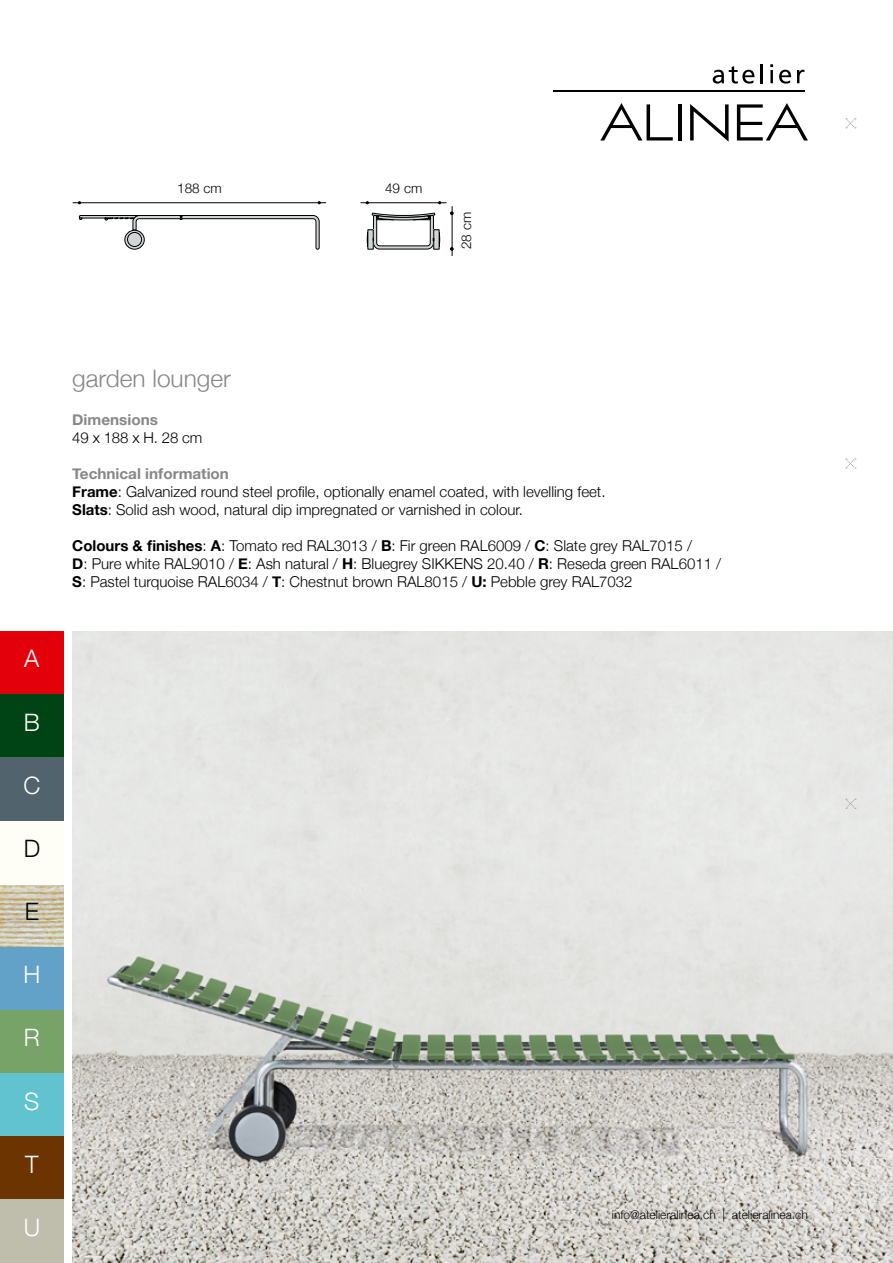
<style>
.page{position:relative;width:893px;height:1263px;background:#fff}
.page>*{position:absolute;margin:0;border:0;box-sizing:border-box;transform-origin:0 0}
.t1{font:300 24px "Helvetica Neue";color:#868786}
.t2{font:300 24px "Helvetica Neue";color:#fff}
.t3{font:300 24px "Helvetica Neue";color:#000}
.t4{font:300 15px/18px "Helvetica Neue";color:#000}
.t5{font:700 15px "Helvetica Neue";color:#868786}
.t6{font:300 13.5px "Helvetica Neue";color:#000}
.t7{font:300 12px "Helvetica Neue";color:#000}
.s1{font-weight:700;color:#868786}
.s2{font-weight:700}
</style>
<div class="page">
<img style="left:72px;top:631px;width:821px;height:632px">
<svg style="left:79px;top:215px;width:241px;height:35px"></svg>
<hr style="left:73px;top:202px;width:253px;height:1px;background:#000">
<hr style="left:361px;top:202px;width:85px;height:1px;background:#000">
<svg style="left:366px;top:201px;width:75px;height:48px"></svg>
<hr style="left:452px;top:207px;width:1px;height:49px;background:#000">
<img style="left:0;top:885px;width:64px;height:62px">
<div style="left:0;top:631px;width:64px;height:64px;background:#e3000b"></div>
<div style="left:0;top:695px;width:64px;height:63px;background:#004314"></div>
<div style="left:0;top:758px;width:64px;height:63px;background:#51636c"></div>
<div style="left:0;top:821px;width:64px;height:63px;background:#fffef6"></div>
<div style="left:0;top:947px;width:64px;height:63px;background:#62a2c8"></div>
<div style="left:0;top:1010px;width:64px;height:63px;background:#77a368"></div>
<div style="left:0;top:1073px;width:64px;height:64px;background:#61c3d0"></div>
<div style="left:0;top:1137px;width:64px;height:63px;background:#6c3400"></div>
<div style="left:0;top:1200px;width:64px;height:63px;background:#bfbeac"></div>
<hr style="left:678px;top:104px;width:3px;height:36px;background:#000">
<svg style="left:690px;top:104px;width:39px;height:38px"></svg>
<svg style="left:600px;top:103px;width:73px;height:37px"></svg>
<svg style="left:737px;top:103px;width:71px;height:37px"></svg>
<svg style="left:713px;top:66px;width:41px;height:18px"></svg>
<svg style="left:761px;top:64px;width:2px;height:19px"></svg>
<svg style="left:770px;top:64px;width:3px;height:19px"></svg>
<svg style="left:779px;top:70px;width:12px;height:14px"></svg>
<svg style="left:797px;top:70px;width:7px;height:13px"></svg>
<hr style="left:553px;top:90px;width:251px;height:1px;background:#000">
<svg style="left:845px;top:1139px;width:11px;height:10px"></svg>
<svg style="left:845px;top:799px;width:11px;height:10px"></svg>
<svg style="left:845px;top:459px;width:11px;height:10px"></svg>
<svg style="left:845px;top:118px;width:11px;height:10px"></svg>
<svg style="left:724px;top:1209px;width:1px;height:13px"></svg>
<p class="t6" style="left:177px;top:177px;width:46px">188 cm</p>
<p class="t6" style="left:385px;top:177px;width:39px">49 cm</p>
<p class="t6" style="left:455px;top:249px;width:39px;rotate:-90deg">28 cm</p>
<h1 class="t2" style="left:24px;top:639px;width:17px">A</h1>
<h1 class="t2" style="left:24px;top:703px;width:18px">B</h1>
<h1 class="t2" style="left:23px;top:766px;width:18px">C</h1>
<h1 class="t3" style="left:24px;top:829px;width:18px">D</h1>
<h1 class="t3" style="left:25px;top:892px;width:16px">E</h1>
<h1 class="t2" style="left:23px;top:955px;width:18px">H</h1>
<h1 class="t2" style="left:24px;top:1018px;width:18px">R</h1>
<h1 class="t2" style="left:24px;top:1081px;width:17px">S</h1>
<h1 class="t2" style="left:25px;top:1145px;width:15px">T</h1>
<h1 class="t2" style="left:24px;top:1208px;width:18px">U</h1>
<h1 class="t1" style="left:72px;top:359px;width:160px">garden lounger</h1>
<p class="t5" style="left:72px;top:408px;width:87px">Dimensions</p>
<p class="t4" style="left:72px;top:427px;width:132px">49 x 188 x H. 28 cm</p>
<p class="t4" style="left:72px;top:463px;width:535px"><span class="s1">Technical information<br></span><span class="s2">Frame</span>: Galvanized round steel profile, optionally enamel coated, with levelling feet.<br><span class="s2">Slats</span>: Solid ash wood, natural dip impregnated or varnished in colour.</p>
<p class="t4" style="left:72px;top:535px;width:650px"><span class="s2">Colours &amp; finishes</span>: <span class="s2">A</span>: Tomato red RAL3013 / <span class="s2">B</span>: Fir green RAL6009 / <span class="s2">C</span>: Slate grey RAL7015 /<br><span class="s2">D</span>: Pure white RAL9010 / <span class="s2">E</span>: Ash natural / <span class="s2">H</span>: Bluegrey SIKKENS 20.40 / <span class="s2">R</span>: Reseda green RAL6011 /<br><span class="s2">S</span>: Pastel turquoise RAL6034 / <span class="s2">T</span>: Chestnut brown RAL8015 / <span class="s2">U:</span> Pebble grey RAL7032</p>
<p class="t7" style="left:612px;top:1205px;width:106px">info@atelieralinea.ch</p>
<p class="t7" style="left:732px;top:1205px;width:78px">atelieralinea.ch</p>
</div>
